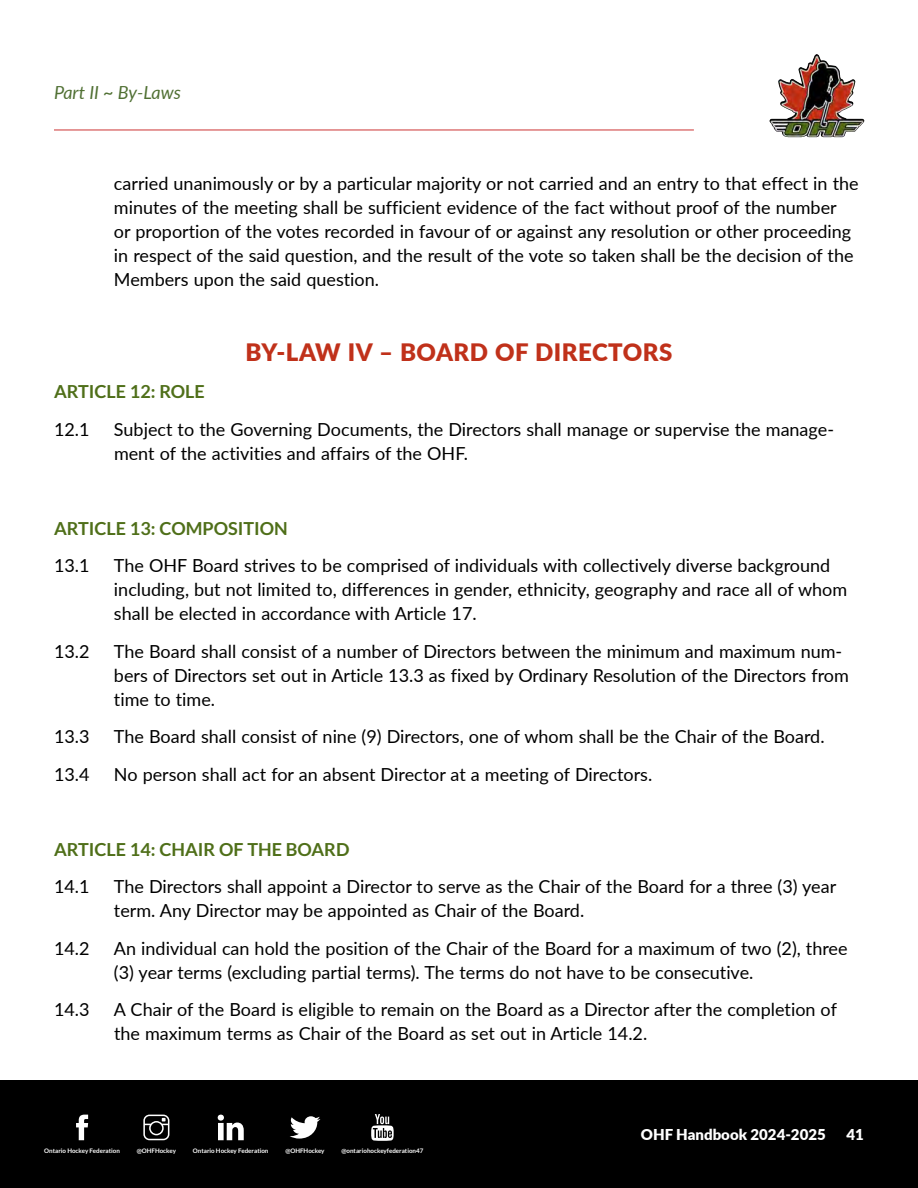
<style>
.page{position:relative;width:918px;height:1188px;background:#fff}
.page>*{position:absolute;margin:0;border:0;box-sizing:border-box;transform-origin:0 0}
.t1{font:900 24px "Lato";letter-spacing:.02em;color:#c0311a}
.t2{font:18px/24px "Lato";color:#000}
.t3{font:700 18px "Lato";color:#4f6f19}
.t4{font:italic 18px "Lato";color:#507033}
.t5{font:900 15px "Lato";color:#fff}
.t6{font:700 6.15px "Lato";color:#fff}
</style>
<div class="page">
<img style="left:802px;top:54px;width:14px;height:15px">
<hr style="left:54px;top:130px;width:640px;height:1px;background:#c33">
<div style="left:0;top:1080px;width:918px;height:108px;background:#000"></div>
<svg style="left:76px;top:1115px;width:12px;height:25px"></svg>
<svg style="left:218px;top:1115px;width:26px;height:25px"></svg>
<svg style="left:143px;top:1115px;width:26px;height:25px"></svg>
<svg style="left:290px;top:1116px;width:30px;height:23px"></svg>
<svg style="left:371px;top:1114px;width:23px;height:27px"></svg>
<p class="t4" style="left:54px;top:80px;width:128px">Part II ~ By-Laws</p>
<p class="t2" style="left:114px;top:171px;width:746px">carried unanimously or by a particular majority or not carried and an entry to that effect in the minutes of the meeting shall be sufficient evidence of the fact without proof of the number<br>or proportion of the votes recorded in favour of or against any resolution or other proceeding in respect of the said question, and the result of the vote so taken shall be the decision of the Members upon the said question.</p>
<h1 class="t1" style="left:245px;top:334px;width:428px">BY-LAW IV – BOARD OF DIRECTORS</h1>
<p class="t3" style="left:54px;top:382px;width:152px">ARTICLE 12: ROLE</p>
<p class="t2" style="left:54px;top:417px;width:37px">12.1</p>
<p class="t2" style="left:114px;top:417px;width:722px">Subject to the Governing Documents, the Directors shall manage or supervise the manage&shy;ment of the activities and affairs of the OHF.</p>
<p class="t3" style="left:54px;top:518px;width:235px">ARTICLE 13: COMPOSITION</p>
<p class="t2" style="left:54px;top:553px;width:37px">13.1</p>
<p class="t2" style="left:114px;top:553px;width:735px">The OHF Board strives to be comprised of individuals with collectively diverse background including, but not limited to, differences in gender, ethnicity, geography and race all of whom shall be elected in accordance with Article 17.</p>
<p class="t2" style="left:54px;top:639px;width:37px">13.2</p>
<p class="t2" style="left:114px;top:639px;width:736px">The Board shall consist of a number of Directors between the minimum and maximum num&shy;bers of Directors set out in Article 13.3 as fixed by Ordinary Resolution of the Directors from time to time.</p>
<p class="t2" style="left:54px;top:724px;width:37px">13.3</p>
<p class="t2" style="left:114px;top:724px;width:712px">The Board shall consist of nine (9) Directors, one of whom shall be the Chair of the Board.</p>
<p class="t2" style="left:54px;top:762px;width:37px">13.4</p>
<p class="t2" style="left:114px;top:762px;width:540px">No person shall act for an absent Director at a meeting of Directors.</p>
<p class="t3" style="left:54px;top:839px;width:297px">ARTICLE 14: CHAIR OF THE BOARD</p>
<p class="t2" style="left:54px;top:874px;width:37px">14.1</p>
<p class="t2" style="left:114px;top:874px;width:724px">The Directors shall appoint a Director to serve as the Chair of the Board for a three (3) year term. Any Director may be appointed as Chair of the Board.</p>
<p class="t2" style="left:54px;top:936px;width:37px">14.2</p>
<p class="t2" style="left:114px;top:936px;width:735px">An individual can hold the position of the Chair of the Board for a maximum of two (2), three (3) year terms (excluding partial terms). The terms do not have to be consecutive.</p>
<p class="t2" style="left:54px;top:997px;width:37px">14.3</p>
<p class="t2" style="left:114px;top:997px;width:724px">A Chair of the Board is eligible to remain on the Board as a Director after the completion of the maximum terms as Chair of the Board as set out in Article 14.2.</p>
<p class="t6" style="left:44px;top:1148px;width:77px">Ontario Hockey Federation</p>
<p class="t6" style="left:137px;top:1148px;width:41px">@OHFHockey</p>
<p class="t6" style="left:193px;top:1148px;width:77px">Ontario Hockey Federation</p>
<p class="t6" style="left:285px;top:1148px;width:41px">@OHFHockey</p>
<p class="t6" style="left:341px;top:1148px;width:83px">@ontariohockeyfederation47</p>
<p class="t5" style="left:641px;top:1123px;width:186px">OHF Handbook 2024-2025</p>
<p class="t5" style="left:847px;top:1123px;width:19px">41</p>
</div>
